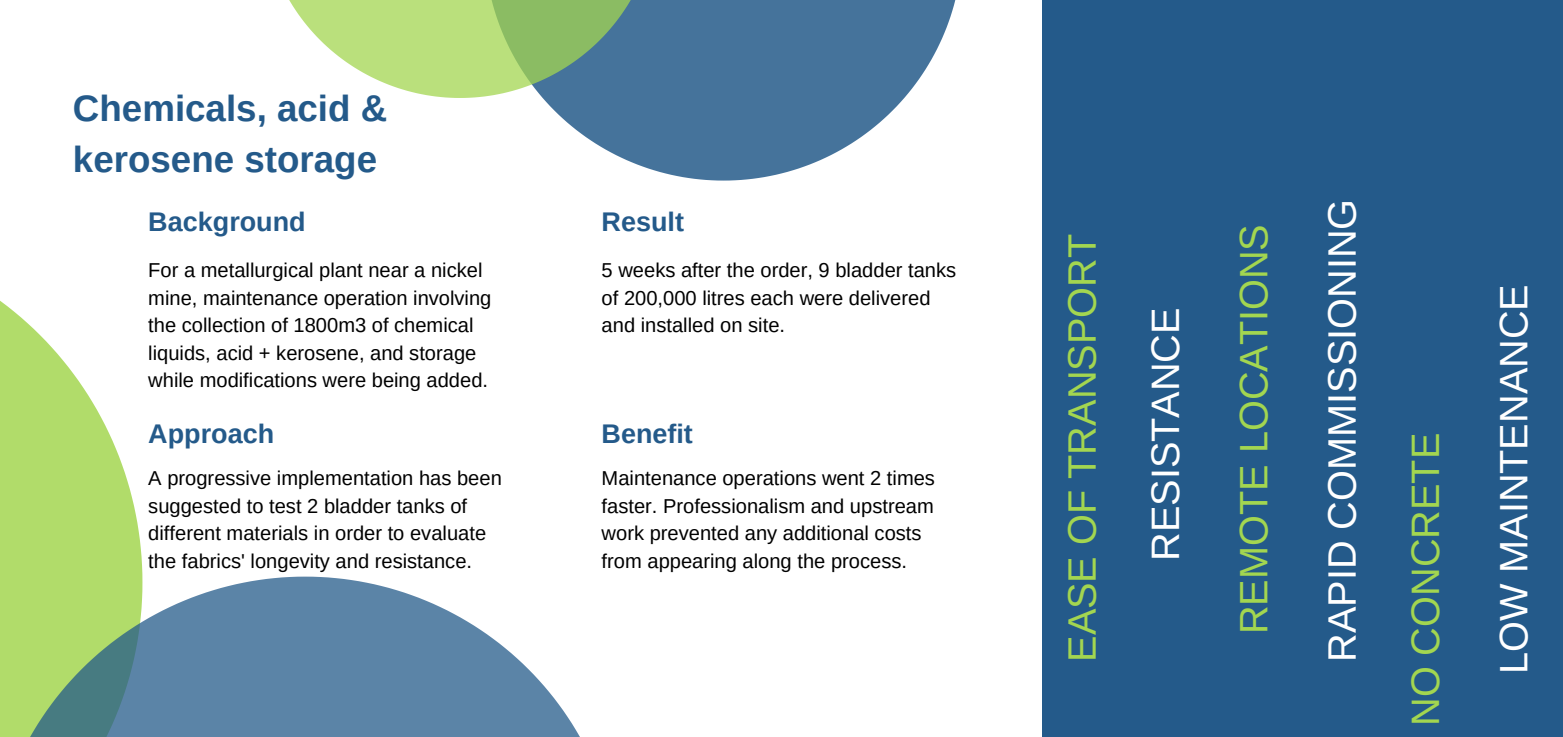
<style>
.page{position:relative;width:1563px;height:737px;background:#245a8a}
.page>*{position:absolute;margin:0;border:0;box-sizing:border-box;transform-origin:0 0}
.t1{font:39.73px "Arimo";color:#fff}
.t2{font:39.73px "Arimo";color:#a3d650}
.t3{font:700 36.75px/51.2px "Arimo";color:#245a8a}
.t4{font:700 26.95px "Arimo";color:#245a8a}
.t5{font:20.12px/27.6px "Arimo";color:#000}
</style>
<div class="page">
<div style="left:0;top:0;width:1042px;height:737px;background:#fff"></div>
<svg style="left:0;top:301px;width:142px;height:276px;fill:#b1dc6a"></svg>
<svg style="left:0;top:577px;width:580px;height:160px;fill:#5b84a7"></svg>
<svg style="left:542px;top:0;width:414px;height:181px;fill:#45739b"></svg>
<svg style="left:289px;top:0;width:369px;height:98px"></svg>
<p class="t3" style="left:73px;top:82px;width:316px">Chemicals, acid &amp; kerosene storage</p>
<p class="t4" style="left:148px;top:207px;width:159px">Background</p>
<p class="t5" style="left:148px;top:256px;width:345px">For a metallurgical plant near a nickel mine, maintenance operation involving the collection of 1800m3 of chemical liquids, acid + kerosene, and storage while modifications were being added.</p>
<p class="t4" style="left:148px;top:418px;width:127px">Approach</p>
<p class="t5" style="left:148px;top:464px;width:355px">A progressive implementation has been suggested to test 2 bladder tanks of different materials in order to evaluate the fabrics' longevity and resistance.</p>
<p class="t4" style="left:601px;top:207px;width:84px">Result</p>
<p class="t5" style="left:601px;top:256px;width:356px">5 weeks after the order, 9 bladder tanks of 200,000 litres each were delivered and installed on site.</p>
<p class="t4" style="left:601px;top:418px;width:93px">Benefit</p>
<p class="t5" style="left:601px;top:464px;width:335px">Maintenance operations went 2 times faster. Professionalism and upstream work prevented any additional costs from appearing along the process.</p>
<p class="t2" style="left:1059px;top:662px;width:429px;rotate:-90deg">EASE OF TRANSPORT</p>
<p class="t1" style="left:1143px;top:561px;width:255px;rotate:-90deg">RESISTANCE</p>
<p class="t2" style="left:1231px;top:634px;width:412px;rotate:-90deg">REMOTE LOCATIONS</p>
<p class="t1" style="left:1319px;top:662px;width:465px;rotate:-90deg">RAPID COMMISSIONING</p>
<p class="t2" style="left:1403px;top:726px;width:295px;rotate:-90deg">NO CONCRETE</p>
<p class="t1" style="left:1491px;top:674px;width:392px;rotate:-90deg">LOW MAINTENANCE</p>
</div>
